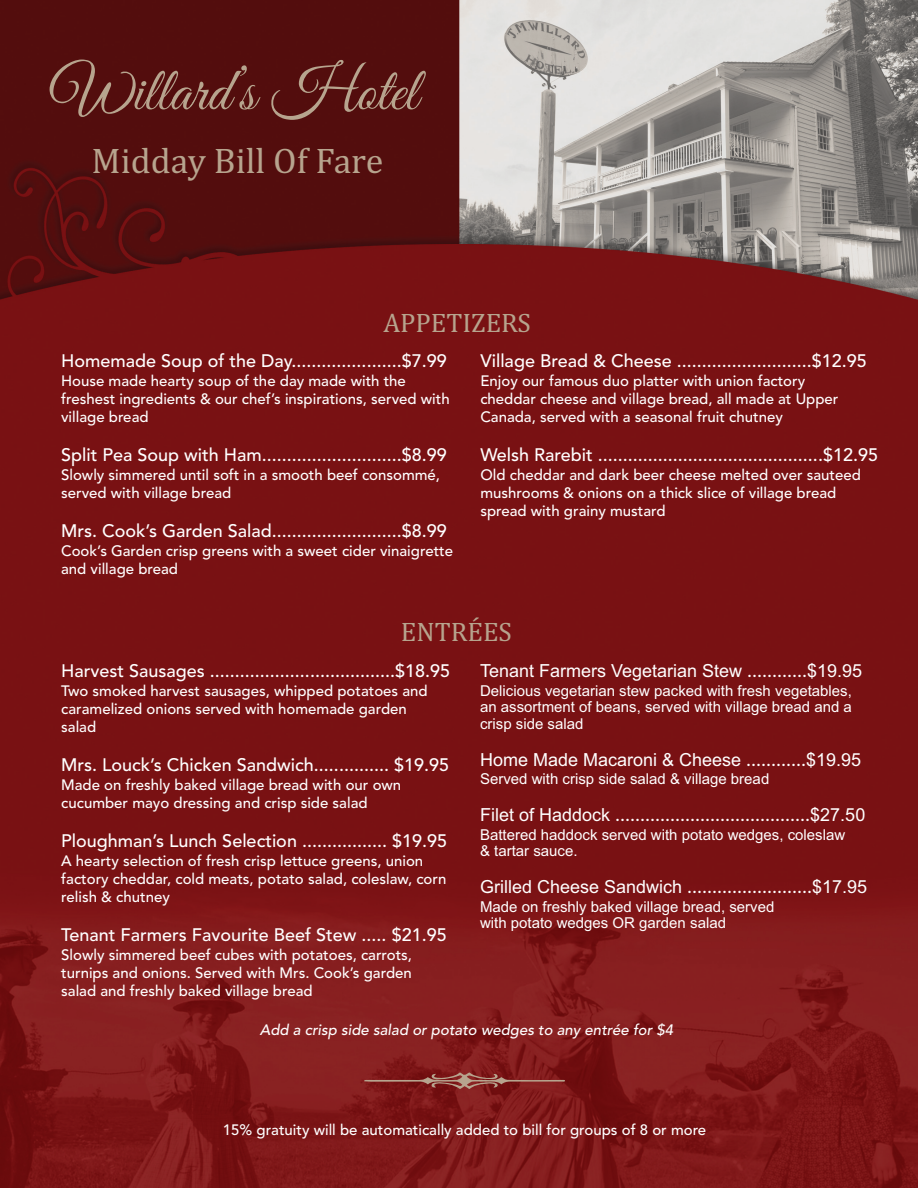
<style>
.page{position:relative;width:918px;height:1188px;background:#fff}
.page>*{position:absolute;margin:0;border:0;box-sizing:border-box;transform-origin:0 0}
.t1{font:61.5px "Great Vibes";color:#b7a48e}
.t2{font:36px "Cambria";color:#b7a48e}
.t3{font:27px "Cambria";color:#b7a48e}
.t4{font:500 18px "Avenir LT Std";color:#fff}
.t5{font:18px "Arial";color:#fff}
.t6{font:500 15px/18.1px "Avenir LT Std";color:#fff}
.t7{font:15px/16.8px "Arial";color:#fff}
.t8{font:italic 500 15px "Avenir LT Std";color:#fff}
.s1{font-family:"Avenir LT Std";font-weight:500}
.s2{font-family:"Arial";font-weight:400}
</style>
<div class="page">
<img style="left:0;top:0;width:918px;height:1188px">
<svg style="left:364px;top:1072px;width:201px;height:17px;background:#88332f"></svg>
<h1 class="t1" style="left:51px;top:52px;width:369px">Willard’s Hotel</h1>
<h2 class="t2" style="left:92px;top:140px;width:293px">Midday Bill Of Fare</h2>
<h3 class="t3" style="left:383px;top:307px;width:149px">APPETIZERS</h3>
<p class="t4" style="left:61px;top:354px;width:387px">Homemade Soup of the Day......................$7.99</p>
<p class="t6" style="left:61px;top:373px;width:390px">House made hearty soup of the day made with the freshest ingredients &amp; our chef’s inspirations, served with village bread</p>
<p class="t4" style="left:61px;top:448px;width:387px">Split Pea Soup with Ham............................$8.99</p>
<p class="t6" style="left:61px;top:467px;width:381px">Slowly simmered until soft in a smooth beef consommé, served with village bread</p>
<p class="t4" style="left:61px;top:524px;width:387px">Mrs. Cook’s Garden Salad..........................$8.99</p>
<p class="t6" style="left:61px;top:543px;width:394px">Cook’s Garden crisp greens with a sweet cider vinaigrette and village bread</p>
<p class="t4" style="left:480px;top:354px;width:388px">Village Bread &amp; Cheese ...........................$12.95</p>
<p class="t6" style="left:480px;top:373px;width:360px">Enjoy our famous duo platter with union factory cheddar cheese and village bread, all made at Upper<br>Canada, served with a seasonal fruit chutney</p>
<p class="t4" style="left:480px;top:448px;width:399px">Welsh Rarebit .............................................$ .95</p>
<p class="t4" style="left:833px;top:448px;width:22px">12</p>
<p class="t6" style="left:480px;top:467px;width:382px">Old cheddar and dark beer cheese melted over sauteed mushrooms &amp; onions on a thick slice of village bread spread with grainy mustard</p>
<h3 class="t3" style="left:401px;top:616px;width:113px">ENTRE-ES</h3>
<p class="t4" style="left:61px;top:664px;width:390px">Harvest Sausages .....................................$18.95</p>
<p class="t6" style="left:61px;top:683px;width:368px">Two smoked harvest sausages, whipped potatoes and caramelized onions served with homemade garden salad</p>
<p class="t4" style="left:61px;top:758px;width:389px">Mrs. Louck’s Chicken Sandwich............... $19.95</p>
<p class="t6" style="left:61px;top:777px;width:342px">Made on freshly baked village bread with our own cucumber mayo dressing and crisp side salad</p>
<p class="t4" style="left:61px;top:834px;width:387px">Ploughman’s Lunch Selection ................. $1 .95</p>
<p class="t4" style="left:412px;top:834px;width:12px">9</p>
<p class="t6" style="left:61px;top:853px;width:387px">A hearty selection of fresh crisp lettuce greens, union factory cheddar, cold meats, potato salad, coleslaw, corn relish &amp; chutney</p>
<p class="t4" style="left:61px;top:928px;width:387px">Tenant Farmers Favourite Beef Stew ..... $ .95</p>
<p class="t4" style="left:402px;top:928px;width:22px">21</p>
<p class="t6" style="left:61px;top:947px;width:352px;text-align:justify">Slowly simmered beef cubes with potatoes, carrots, turnips and onions. Served with Mrs. Cook’s garden salad and freshly baked village bread</p>
<p class="t5" style="left:807px;top:664px;width:57px">$1 .95</p>
<p class="t7" style="left:480px;top:683px;width:373px;text-align:justify">Delicious vegetarian stew packed with fresh vegetables, an assortment of beans, served with village bread and a crisp side salad</p>
<p class="t5" style="left:480px;top:753px;width:358px">Home Made Macaroni &amp; Cheese <span class="s1">............</span> 9</p>
<p class="t5" style="left:480px;top:664px;width:359px">Tenant Farmers Vegetarian Stew <span class="s1">............</span> 9</p>
<p class="t5" style="left:806px;top:753px;width:57px">$1 .95</p>
<p class="t7" style="left:480px;top:772px;width:291px">Served with crisp side salad &amp; village bread</p>
<p class="t4" style="left:480px;top:807px;width:387px"><span class="s2">Filet of Haddock</span> ....................................... <span class="s2">7.50</span></p>
<p class="t5" style="left:810px;top:808px;width:22px">$2</p>
<p class="t7" style="left:480px;top:827px;width:367px">Battered haddock served with potato wedges, coleslaw &amp; tartar sauce.</p>
<p class="t5" style="left:480px;top:880px;width:389px">Grilled Cheese Sandwich <span class="s1">.........................</span> 7.95</p>
<p class="t5" style="left:812px;top:880px;width:22px">$1</p>
<p class="t7" style="left:480px;top:899px;width:296px">Made on freshly baked village bread, served with potato wedges OR garden salad</p>
<p class="t8" style="left:260px;top:1024px;width:415px">Add a crisp side salad or potato wedges to any entrée for $4</p>
<p class="t6" style="left:223px;top:1122px;width:485px">15% gratuity will be automatically added to bill for groups of 8 or more</p>
</div>
